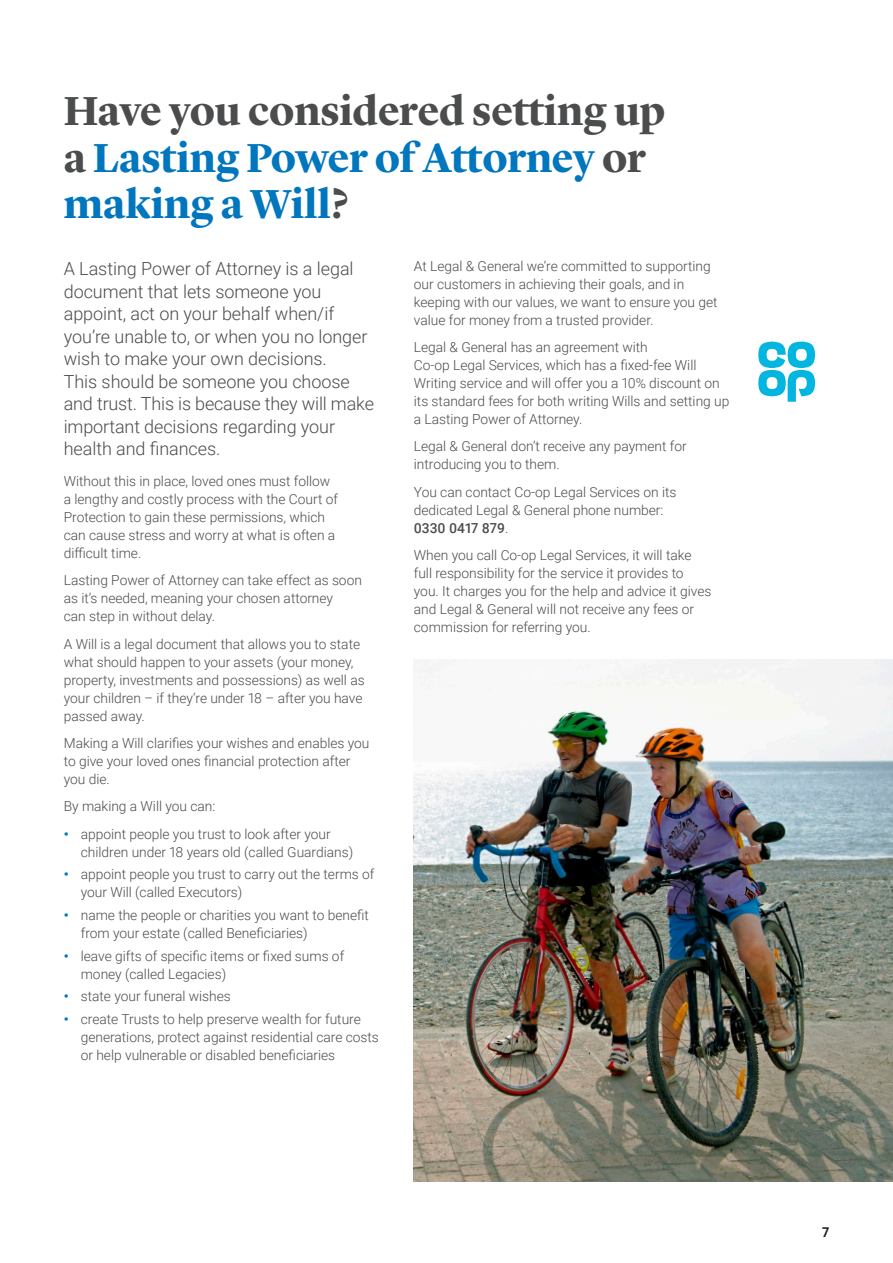
<style>
.page{position:relative;width:893px;height:1263px;background:#fff}
.page>*{position:absolute;margin:0;border:0;box-sizing:border-box;transform-origin:0 0}
.H1_Lyon_28_Bd{font:700 42px/46.5px "Lyon Display";letter-spacing:-.005em;color:#0076bf}
.Body_intro_12_Lt{font:300 18px/22.5px "Roboto";letter-spacing:-.005em;color:#4b4c4d}
.Body_9_2_Lt{font:300 13.8px/18px "Roboto";color:#4b4c4d}
.t1{font:700 13.5px "Roboto";color:#231f20}
.s1{color:#4b4c4d}
.s2{font-weight:700;color:#0076bf}
.s3{font-weight:500}
</style>
<div class="page">
<img style="left:414px;top:660px;width:479px;height:522px">
<svg style="left:758px;top:342px;width:57px;height:60px"></svg>
<p class="H1_Lyon_28_Bd" style="left:64px;top:85px;width:603px"><span class="s1">Have you considered setting up a</span> Lasting Power of Attorney <span class="s1">or </span>making a Will<span class="s1">?</span></p>
<p class="Body_intro_12_Lt" style="left:64px;top:257px;width:312px">A Lasting Power of Attorney is a legal document that lets someone you appoint, act on your behalf when/if you’re unable to, or when you no longer wish to make your own decisions.<br>This should be someone you choose and trust. This is because they will make important decisions regarding your health and finances.</p>
<p class="Body_9_2_Lt" style="left:64px;top:471px;width:276px">Without this in place, loved ones must follow a lengthy and costly process with the Court of Protection to gain these permissions, which can cause stress and worry at what is often a difficult time.</p>
<p class="Body_9_2_Lt" style="left:64px;top:571px;width:300px">Lasting Power of Attorney can take effect as soon as it’s needed, meaning your chosen attorney<br>can step in without delay.</p>
<p class="Body_9_2_Lt" style="left:64px;top:634px;width:302px">A Will is a legal document that allows you to state what should happen to your assets (your money, property, investments and possessions) as well as your children – if they’re under 18 – after you have passed away.</p>
<p class="Body_9_2_Lt" style="left:64px;top:733px;width:307px">Making a Will clarifies your wishes and enables you to give your loved ones financial protection after you die.</p>
<p class="Body_9_2_Lt" style="left:64px;top:797px;width:153px">By making a Will you can:</p>
<p class="Body_9_2_Lt" style="left:81px;top:824px;width:274px;text-indent:-17px"><span class="s2">•</span> appoint people you trust to look after your children under 18 years old (called Guardians)</p>
<p class="Body_9_2_Lt" style="left:81px;top:865px;width:295px;text-indent:-17px"><span class="s2">•</span> appoint people you trust to carry out the terms of your Will (called Executors)</p>
<p class="Body_9_2_Lt" style="left:81px;top:905px;width:290px;text-indent:-17px"><span class="s2">•</span> name the people or charities you want to benefit from your estate (called Beneficiaries)</p>
<p class="Body_9_2_Lt" style="left:81px;top:946px;width:265px;text-indent:-17px"><span class="s2">•</span> leave gifts of specific items or fixed sums of money (called Legacies)</p>
<p class="Body_9_2_Lt" style="left:64px;top:987px;width:169px"><span class="s2">•</span> state your funeral wishes</p>
<p class="Body_9_2_Lt" style="left:81px;top:1009px;width:300px;text-indent:-17px"><span class="s2">•</span> create Trusts to help preserve wealth for future generations, protect against residential care costs or help vulnerable or disabled beneficiaries</p>
<p class="Body_9_2_Lt" style="left:414px;top:256px;width:305px">At Legal &amp; General we’re committed to supporting our customers in achieving their goals, and in keeping with our values, we want to ensure you get value for money from a trusted provider.</p>
<p class="Body_9_2_Lt" style="left:414px;top:337px;width:317px">Legal &amp; General has an agreement with<br>Co-op Legal Services, which has a fixed-fee Will Writing service and will offer you a 10% discount on its standard fees for both writing Wills and setting up a Lasting Power of Attorney.</p>
<p class="Body_9_2_Lt" style="left:414px;top:437px;width:274px">Legal &amp; General don’t receive any payment for introducing you to them.</p>
<p class="Body_9_2_Lt" style="left:414px;top:482px;width:264px">You can contact Co-op Legal Services on its dedicated Legal &amp; General phone number:<br><span class="s3">0330 0417 879</span>.</p>
<p class="Body_9_2_Lt" style="left:414px;top:545px;width:299px">When you call Co-op Legal Services, it will take full responsibility for the service it provides to you. It charges you for the help and advice it gives and Legal &amp; General will not receive any fees or commission for referring you.</p>
<p class="t1" style="left:822px;top:1223px;width:9px">7</p>
</div>
